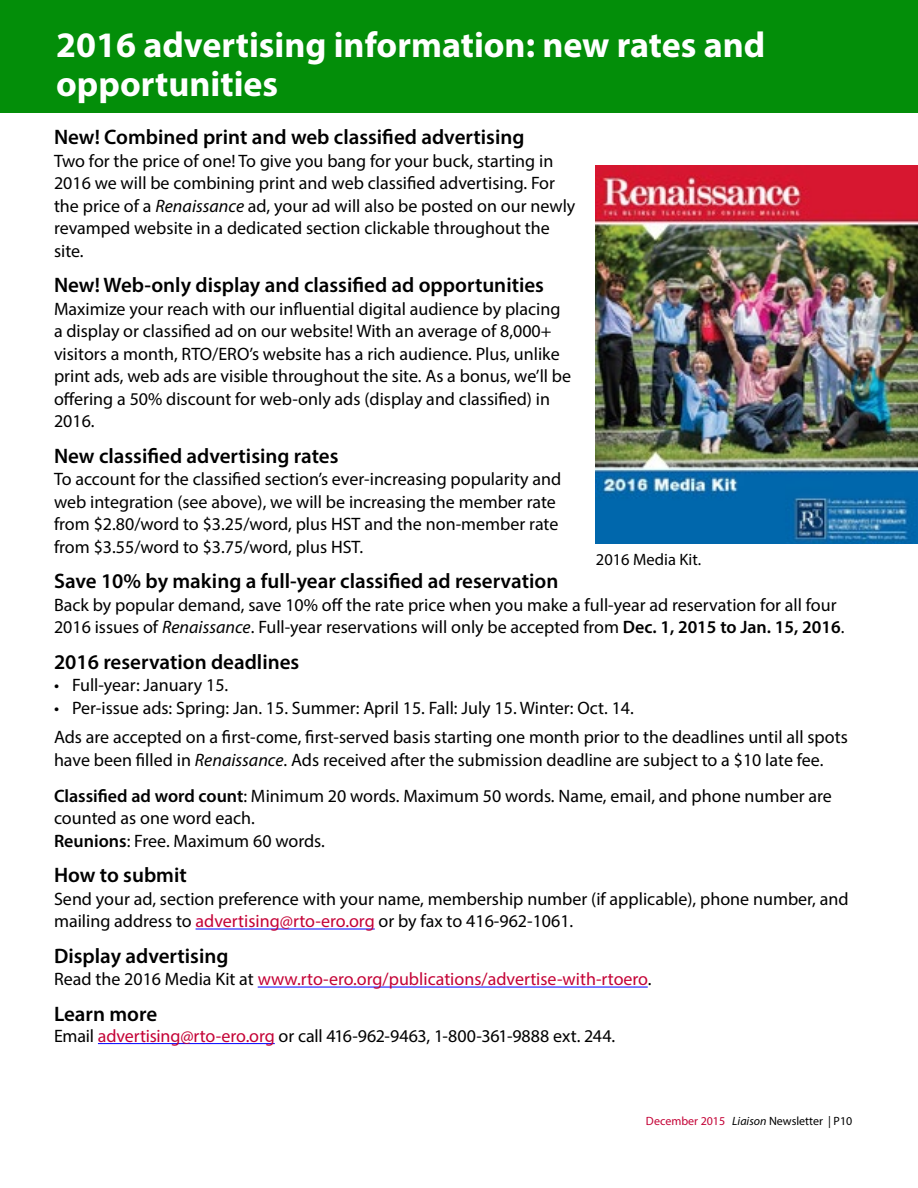
<style>
.page{position:relative;width:918px;height:1188px;background:#fff}
.page>*{position:absolute;margin:0;border:0;box-sizing:border-box;transform-origin:0 0}
.t1{font:700 36px/39px "Myriad Pro";color:#fff}
.t2{font:600 21px "Myriad Pro";color:#000}
.t3{font:18px/22.5px "Myriad Pro";color:#000}
.t4{font:18px "Myriad Pro";color:#c40236}
.t5{font:16.5px "Myriad Pro";color:#000}
.t6{font:12px "Myriad Pro";color:#000}
.s1{font-style:italic}
.s2{font-weight:600}
.s3{color:#c40236}
.s4{color:#000}
</style>
<div class="page">
<div style="left:0;top:0;width:918px;height:112px;background:#038e09"></div>
<hr style="left:196px;top:929px;width:179px;height:1px;background:#00f">
<hr style="left:258px;top:987px;width:390px;height:1px;background:#00f">
<hr style="left:98px;top:1043px;width:177px;height:1px;background:#00f">
<img style="left:596px;top:165px;width:322px;height:378px">
<h1 class="t1" style="left:56px;top:25px;width:711px">2016 advertising information: new rates and opportunities</h1>
<p class="t2" style="left:54px;top:124px;width:472px">New! Combined print and web classified advertising</p>
<p class="t3" style="left:54px;top:149px;width:523px">Two for the price of one! To give you bang for your buck, starting in 2016 we will be combining print and web classified advertising. For the price of a <span class="s1">Renaissance</span> ad, your ad will also be posted on our newly revamped website in a dedicated section clickable throughout the site.</p>
<p class="t2" style="left:54px;top:272px;width:492px">New! Web-only display and classified ad opportunities</p>
<p class="t3" style="left:54px;top:297px;width:519px">Maximize your reach with our influential digital audience by placing a display or classified ad on our website! With an average of 8,000+ visitors a month, RTO/ERO’s website has a rich audience. Plus, unlike print ads, web ads are visible throughout the site. As a bonus, we’ll be offering a 50% discount for web-only ads (display and classified) in 2016.</p>
<p class="t2" style="left:54px;top:442px;width:286px">New classified advertising rates</p>
<p class="t3" style="left:54px;top:468px;width:509px">To account for the classified section’s ever-increasing popularity and web integration (see above), we will be increasing the member rate from $2.80/word to $3.25/word, plus HST and the non-member rate from $3.55/word to $3.75/word, plus HST.</p>
<p class="t2" style="left:54px;top:568px;width:506px">Save 10% by making a full-year classified ad reservation</p>
<p class="t3" style="left:54px;top:593px;width:792px">Back by popular demand, save 10% off the rate price when you make a full-year ad reservation for all four<br>2016 issues of <span class="s1">Renaissance</span>. Full-year reservations will only be accepted from <span class="s2">Dec. 1, 2015 to Jan. 15, 2016</span>.</p>
<p class="t2" style="left:54px;top:648px;width:247px">2016 reservation deadlines</p>
<p class="t3" style="left:54px;top:674px;width:176px">• Full-year: January 15.</p>
<p class="t3" style="left:54px;top:693px;width:795px;line-height:29.2px">• Per-issue ads: Spring: Jan. 15. Summer: April 15. Fall: July 15. Winter: Oct. 14.<br>Ads are accepted on a first-come, first-served basis starting one month prior to the deadlines until all spots</p>
<p class="t3" style="left:54px;top:741px;width:779px;line-height:36px">have been filled in <span class="s1">Renaissance</span>. Ads received after the submission deadline are subject to a $10 late fee.<br><span class="s2">Classified ad word count</span>: Minimum 20 words. Maximum 50 words. Name, email, and phone number are</p>
<p class="t3" style="left:54px;top:807px;width:272px">counted as one word each.<br><span class="s2">Reunions</span>: Free. Maximum 60 words.</p>
<p class="t2" style="left:54px;top:862px;width:134px">How to submit</p>
<p class="t3" style="left:54px;top:887px;width:796px">Send your ad, section preference with your name, membership number (if applicable), phone number, and mailing address to <span class="s3">advertising@rto-ero.org</span> or by fax to 416-962-1061.</p>
<p class="t2" style="left:54px;top:942px;width:176px">Display advertising</p>
<p class="t4" style="left:54px;top:968px;width:599px"><span class="s4">Read the 2016 Media Kit at</span> www.rto-ero.org/publications/advertise-with-rtoero<span class="s4">.</span></p>
<p class="t2" style="left:54px;top:1000px;width:105px">Learn more</p>
<p class="t3" style="left:54px;top:1024px;width:563px">Email <span class="s3">advertising@rto-ero.org</span> or call 416-962-9463, 1-800-361-9888 ext. 244.</p>
<p class="t5" style="left:596px;top:549px;width:107px">2016 Media Kit.</p>
<p class="t6" style="left:646px;top:1114px;width:208px"><span class="s3">December 2015</span> <span class="s1">Liaison</span> Newsletter | P10</p>
</div>
